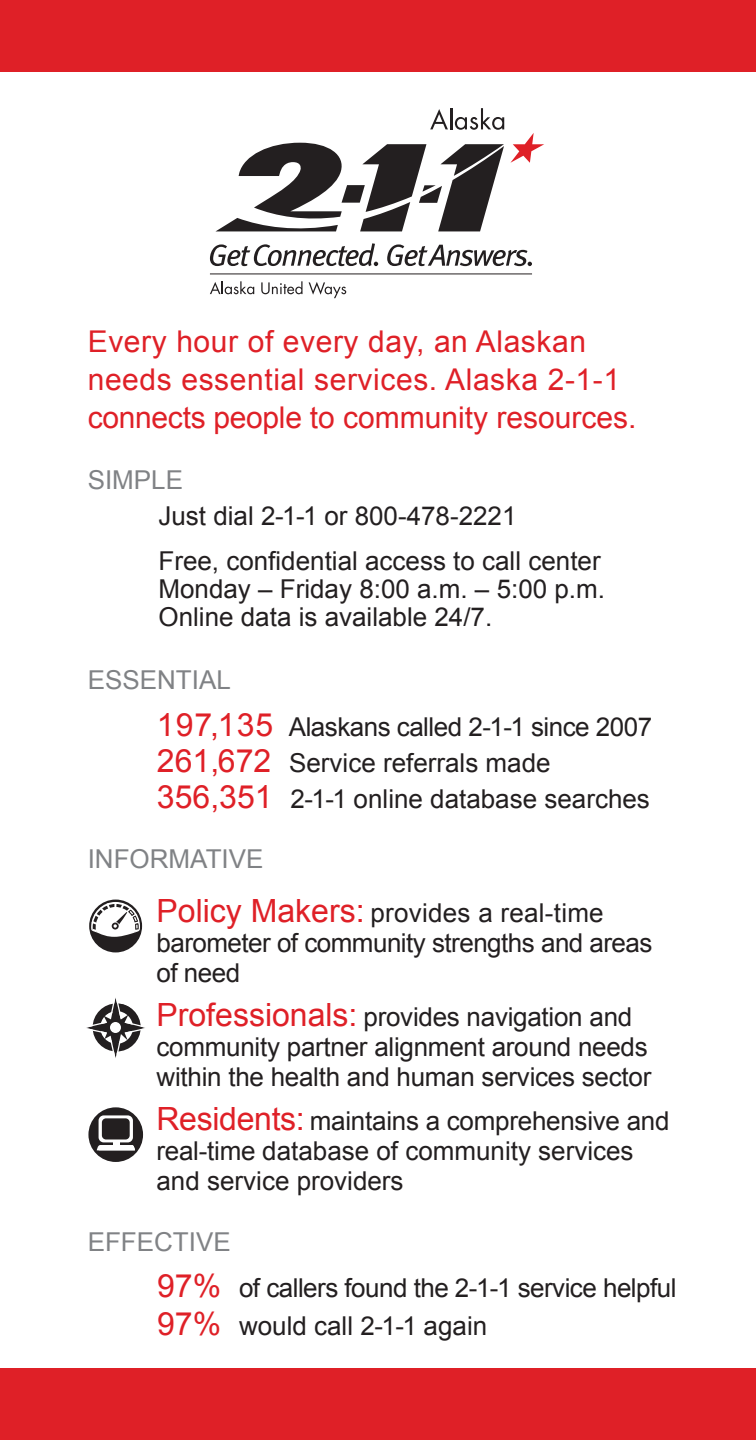
<style>
.page{position:relative;width:756px;height:1440px;background:#fff}
.page>*{position:absolute;margin:0;border:0;box-sizing:border-box;transform-origin:0 0}
.t1{font:30px/38px "Arial";letter-spacing:.02em;color:#df2027}
.t2{font:26px/30px "Arial";letter-spacing:-.01em;color:#231f20}
.t3{font:26px "Arial";color:#808285}
.s1{font-size:32px;color:#df2027}
</style>
<div class="page">
<svg style="left:510px;top:133px;width:34px;height:30px"></svg>
<svg style="left:210px;top:243px;width:168px;height:23px"></svg>
<svg style="left:387px;top:244px;width:145px;height:22px"></svg>
<svg style="left:215px;top:143px;width:289px;height:89px"></svg>
<svg style="left:430px;top:109px;width:18px;height:20px"></svg>
<hr style="left:450px;top:108px;width:2px;height:21px;background:#231f20">
<svg style="left:455px;top:108px;width:49px;height:22px"></svg>
<hr style="left:210px;top:273px;width:322px;height:1px;background:#231f20">
<svg style="left:210px;top:281px;width:44px;height:13px"></svg>
<svg style="left:261px;top:281px;width:42px;height:13px"></svg>
<svg style="left:309px;top:282px;width:37px;height:16px"></svg>
<div style="left:0;top:0;width:756px;height:72px;background:#df2027"></div>
<div style="left:0;top:1368px;width:756px;height:72px;background:#df2027"></div>
<svg style="left:86px;top:998px;width:59px;height:60px"></svg>
<div style="left:89px;top:900px;width:53px;height:52px;background:#231f20;border-radius:50%"></div>
<div style="left:93px;top:904px;width:45px;height:47px;border:3px solid #231f20;border-radius:50%"></div>
<svg style="left:89px;top:901px;width:52px;height:36px"></svg>
<div style="left:88px;top:1107px;width:55px;height:55px;background:#231f20;border-radius:50%"></div>
<svg style="left:99px;top:1115px;width:34px;height:27px"></svg>
<div style="left:102px;top:1118px;width:28px;height:21px;background:#231f20;border-radius:4px"></div>
<svg style="left:97px;top:1141px;width:38px;height:9px"></svg>
<p class="t1" style="left:88px;top:323px;width:550px">Every hour of every day, an Alaskan needs essential services. Alaska 2-1-1 connects people to community resources.</p>
<p class="t3" style="left:88px;top:462px;width:97px">SIMPLE</p>
<p class="t2" style="left:158px;top:501px;width:360px">Just dial 2-1-1 or 800-478-2221</p>
<p class="t2" style="left:158px;top:547px;width:448px;line-height:28px">Free, confidential access to call center<br>Monday – Friday 8:00 a.m. – 5:00 p.m.<br>Online data is available 24/7.</p>
<p class="t3" style="left:88px;top:662px;width:145px">ESSENTIAL</p>
<p class="t2" style="left:157px;top:712px;width:497px"><span class="s1">197,135</span> Alaskans called 2-1-1 since 2007</p>
<p class="t2" style="left:157px;top:748px;width:395px"><span class="s1">261,672</span> Service referrals made</p>
<p class="t2" style="left:157px;top:784px;width:494px"><span class="s1">356,351</span> 2-1-1 online database searches</p>
<p class="t3" style="left:88px;top:841px;width:177px">INFORMATIVE</p>
<p class="t2" style="left:157px;top:898px;width:498px"><span class="s1">Policy Makers:</span> provides a real-time barometer of community strengths and areas of need</p>
<p class="t2" style="left:157px;top:1002px;width:496px"><span class="s1">Professionals:</span> provides navigation and community partner alignment around needs within the health and human services sector</p>
<p class="t2" style="left:157px;top:1106px;width:515px"><span class="s1">Residents:</span> maintains a comprehensive and real-time database of community services and service providers</p>
<p class="t3" style="left:88px;top:1225px;width:145px">EFFECTIVE</p>
<p class="t2" style="left:157px;top:1273px;width:521px"><span class="s1">97%</span> of callers found the 2-1-1 service helpful</p>
<p class="t2" style="left:157px;top:1311px;width:332px"><span class="s1">97%</span> would call 2-1-1 again</p>
</div>
